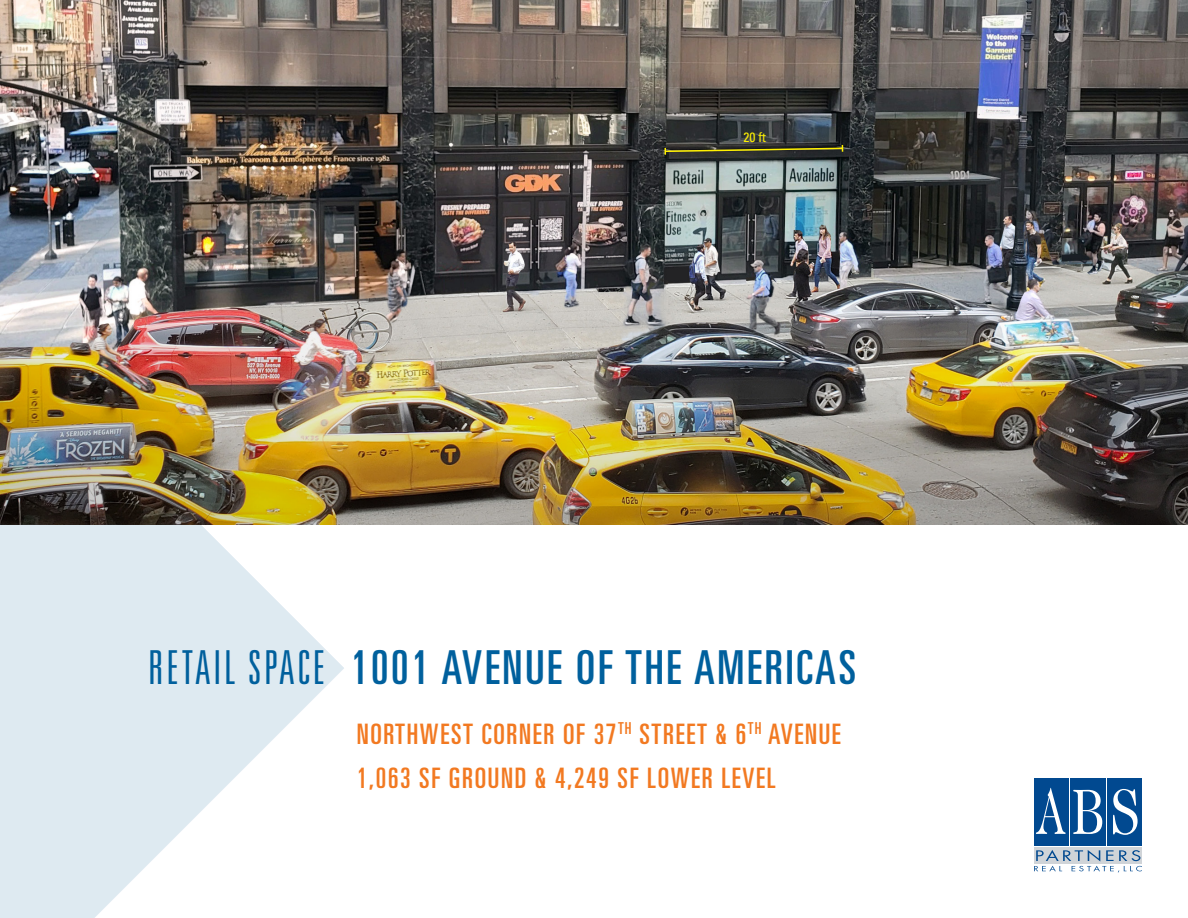
<style>
.page{position:relative;width:1188px;height:918px;background:#fff}
.page>*{position:absolute;margin:0;border:0;box-sizing:border-box;transform-origin:0 0}
.t1{font:ultra-condensed 46.8px "Univers LT Std";letter-spacing:.06em;color:#00609d}
.t2{font:ultra-condensed 28.2px "Univers LT Std";letter-spacing:.06em;color:#f27921}
.t3{font:condensed 13.5px "Univers";color:#fff101}
.s1{font-weight:300}
</style>
<div class="page">
<div style="left:1034px;top:778px;width:35px;height:68px;background:#014990"></div>
<div style="left:1070px;top:778px;width:36px;height:68px;background:#014990"></div>
<div style="left:1107px;top:778px;width:35px;height:68px;background:#014990"></div>
<svg style="left:1036px;top:788px;width:30px;height:46px"></svg>
<svg style="left:1073px;top:790px;width:29px;height:44px"></svg>
<svg style="left:1113px;top:789px;width:25px;height:46px"></svg>
<div style="left:1034px;top:848px;width:108px;height:16px;background:#d0d4d8"></div>
<svg style="left:1034px;top:850px;width:108px;height:22px"></svg>
<svg style="left:0;top:524px;width:344px;height:394px;fill:#deeaf1"></svg>
<img style="left:0;top:0;width:1188px;height:524px">
<svg style="left:664px;top:145px;width:180px;height:10px;background:#4c4a25"></svg>
<p class="t3" style="left:743px;top:129px;width:24px">20 ft</p>
<p class="t1" style="left:148px;top:641px;width:710px"><span class="s1">RETAIL SPACE</span> 1001 AVENUE OF THE AMERICAS</p>
<p class="t2" style="left:357px;top:718px;width:486px">NORTHWEST CORNER OF 37<sup>TH</sup> STREET &amp; 6<sup>TH</sup> AVENUE</p>
<p class="t2" style="left:357px;top:762px;width:420px">1,063 SF GROUND &amp; 4,249 SF LOWER LEVEL</p>
</div>
